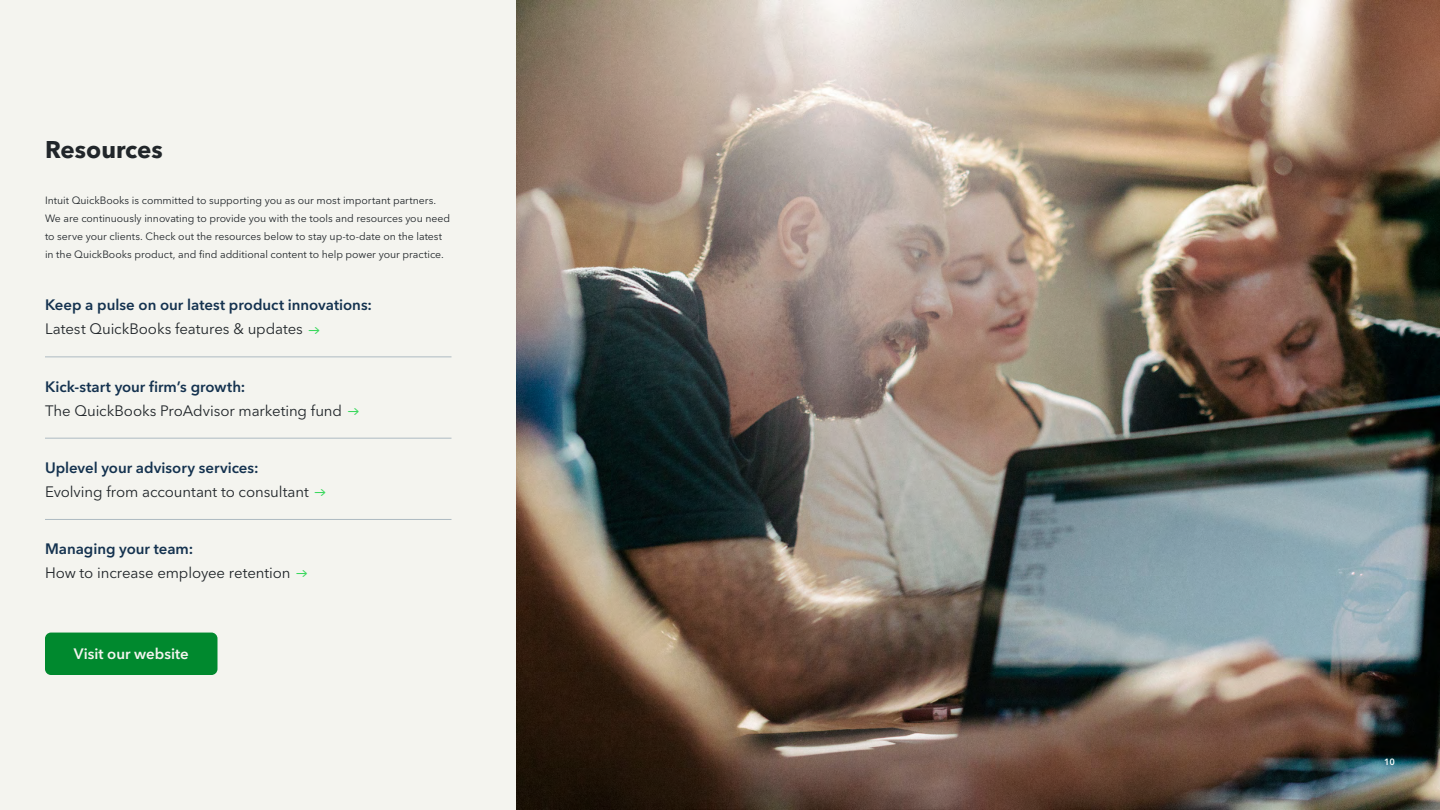
<style>
.page{position:relative;width:1440px;height:810px;background:#fff}
.page>*{position:absolute;margin:0;border:0;box-sizing:border-box;transform-origin:0 0}
.Subhead{font:700 24px "Avenir Nextfor INTUIT";color:#21262a}
.Paragraph{font:15px/24px "Avenir Nextfor INTUIT";letter-spacing:-.005em;color:#21262a}
.Paragraph-2{font:600 15px/24px "Avenir Nextfor INTUIT";color:#14324f}
.Paragraph-3{font:600 15px "Avenir Nextfor INTUIT";color:#f4f4ef}
.Paragraph-4{font:10.5px/18px "Avenir Nextfor INTUIT";letter-spacing:-.005em;color:#21262a}
.t1{font:600 9px "Avenir Nextfor INTUIT";color:#fff}
.s1{font-weight:400;color:#21262a}
.s2{font-family:"Rounded Mplus 1 c";font-weight:400;color:#3bd85e}
.s3{font-weight:600;color:#14324f}
.s4{font-family:"Rounded Mplus 1 c";color:#3bd85e}
</style>
<div class="page">
<div style="left:0;top:0;width:516px;height:810px;background:#f4f4ef"></div>
<img style="left:516px;top:0;width:924px;height:810px">
<div style="left:45px;top:633px;width:173px;height:42px;background:#00892e;border-radius:6px"></div>
<hr style="left:45px;top:357px;width:407px;height:1px;background:#adbac2">
<hr style="left:45px;top:438px;width:407px;height:1px;background:#adbac2">
<hr style="left:45px;top:519px;width:407px;height:1px;background:#adbac2">
<p class="Subhead" style="left:45px;top:135px;width:119px">Resources</p>
<p class="Paragraph-4" style="left:45px;top:191px;width:407px">Intuit QuickBooks is committed to supporting you as our most important partners.<br>We are continuously innovating to provide you with the tools and resources you need to serve your clients. Check out the resources below to stay up-to-date on the latest in the QuickBooks product, and find additional content to help power your practice.</p>
<p class="Paragraph-2" style="left:45px;top:293px;width:329px">Keep a pulse on our latest product innovations:<br><span class="s1">Latest QuickBooks features &amp; updates</span> <span class="s2">→</span></p>
<p class="Paragraph" style="left:45px;top:374px;width:317px"><span class="s3">Kick-start your firm’s growth:<br></span>The QuickBooks ProAdvisor marketing fund <span class="s4">→</span></p>
<p class="Paragraph" style="left:45px;top:456px;width:284px"><span class="s3">Uplevel your advisory services:<br></span>Evolving from accountant to consultant <span class="s4">→</span></p>
<p class="Paragraph" style="left:45px;top:537px;width:266px"><span class="s3">Managing your team:<br></span>How to increase employee retention <span class="s4">→</span></p>
<p class="Paragraph-3" style="left:74px;top:644px;width:117px">Visit our website</p>
<p class="t1" style="left:1384px;top:756px;width:12px">10</p>
</div>
